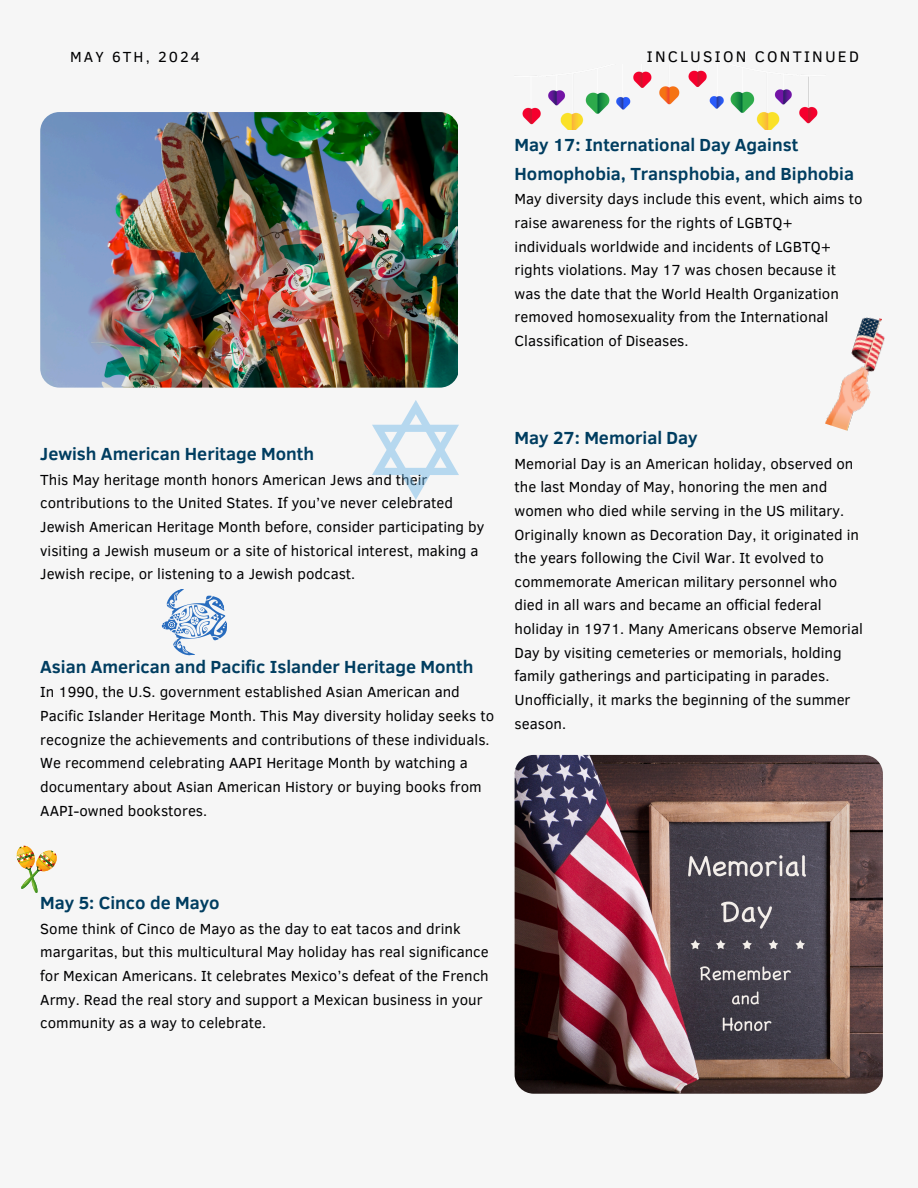
<style>
.page{position:relative;width:918px;height:1188px;background:#f6f6f6}
.page>*{position:absolute;margin:0;border:0;box-sizing:border-box;transform-origin:0 0}
.t1{font:700 18px/28.2px "Clear Sans";color:#003d60}
.t2{font:15.75px "Clear Sans";letter-spacing:.14em;color:#000001}
.t3{font:15px/23.7px "Clear Sans";color:#000001}
.t4{font:15px "Clear Sans";letter-spacing:.14em;color:#000001}
</style>
<div class="page">
<img style="left:40px;top:112px;width:417px;height:276px">
<img style="left:515px;top:755px;width:367px;height:339px;border-radius:19px">
<svg style="left:16px;top:845px;width:41px;height:48px"></svg>
<svg style="left:372px;top:400px;width:87px;height:100px"></svg>
<svg style="left:161px;top:589px;width:66px;height:67px"></svg>
<img style="left:825px;top:317px;width:60px;height:114px">
<img style="left:522px;top:70px;width:296px;height:60px">
<p class="t4" style="left:70px;top:45px;width:132px">MAY 6TH, 2024</p>
<p class="t2" style="left:647px;top:45px;width:214px">INCLUSION CONTINUED</p>
<p class="t1" style="left:515px;top:130px;width:341px">May 17: International Day Against<br>Homophobia, Transphobia, and Biphobia</p>
<h1 class="t3" style="left:515px;top:186px;width:349px">May diversity days include this event, which aims to raise awareness for the rights of LGBTQ+ individuals worldwide and incidents of LGBTQ+ rights violations. May 17 was chosen because it was the date that the World Health Organization removed homosexuality from the International Classification of Diseases.</h1>
<p class="t1" style="left:40px;top:439px;width:275px">Jewish American Heritage Month</p>
<p class="t3" style="left:40px;top:467px;width:446px">This May heritage month honors American Jews and their contributions to the United States. If you’ve never celebrated Jewish American Heritage Month before, consider participating by visiting a Jewish museum or a site of historical interest, making a Jewish recipe, or listening to a Jewish podcast.</p>
<p class="t1" style="left:40px;top:651px;width:435px">Asian American and Pacific Islander Heritage Month</p>
<p class="t3" style="left:40px;top:680px;width:455px">In 1990, the U.S. government established Asian American and Pacific Islander Heritage Month. This May diversity holiday seeks to recognize the achievements and contributions of these individuals.<br>We recommend celebrating AAPI Heritage Month by watching a documentary about Asian American History or buying books from AAPI-owned bookstores.</p>
<p class="t1" style="left:515px;top:423px;width:184px">May 27: Memorial Day</p>
<p class="t3" style="left:515px;top:451px;width:350px">Memorial Day is an American holiday, observed on the last Monday of May, honoring the men and women who died while serving in the US military.<br>Originally known as Decoration Day, it originated in the years following the Civil War. It evolved to commemorate American military personnel who died in all wars and became an official federal holiday in 1971. Many Americans observe Memorial Day by visiting cemeteries or memorials, holding family gatherings and participating in parades.<br>Unofficially, it marks the beginning of the summer season.</p>
<p class="t1" style="left:40px;top:888px;width:181px">May 5: Cinco de Mayo</p>
<p class="t3" style="left:40px;top:916px;width:450px">Some think of Cinco de Mayo as the day to eat tacos and drink margaritas, but this multicultural May holiday has real significance for Mexican Americans. It celebrates Mexico’s defeat of the French Army. Read the real story and support a Mexican business in your community as a way to celebrate.</p>
</div>
